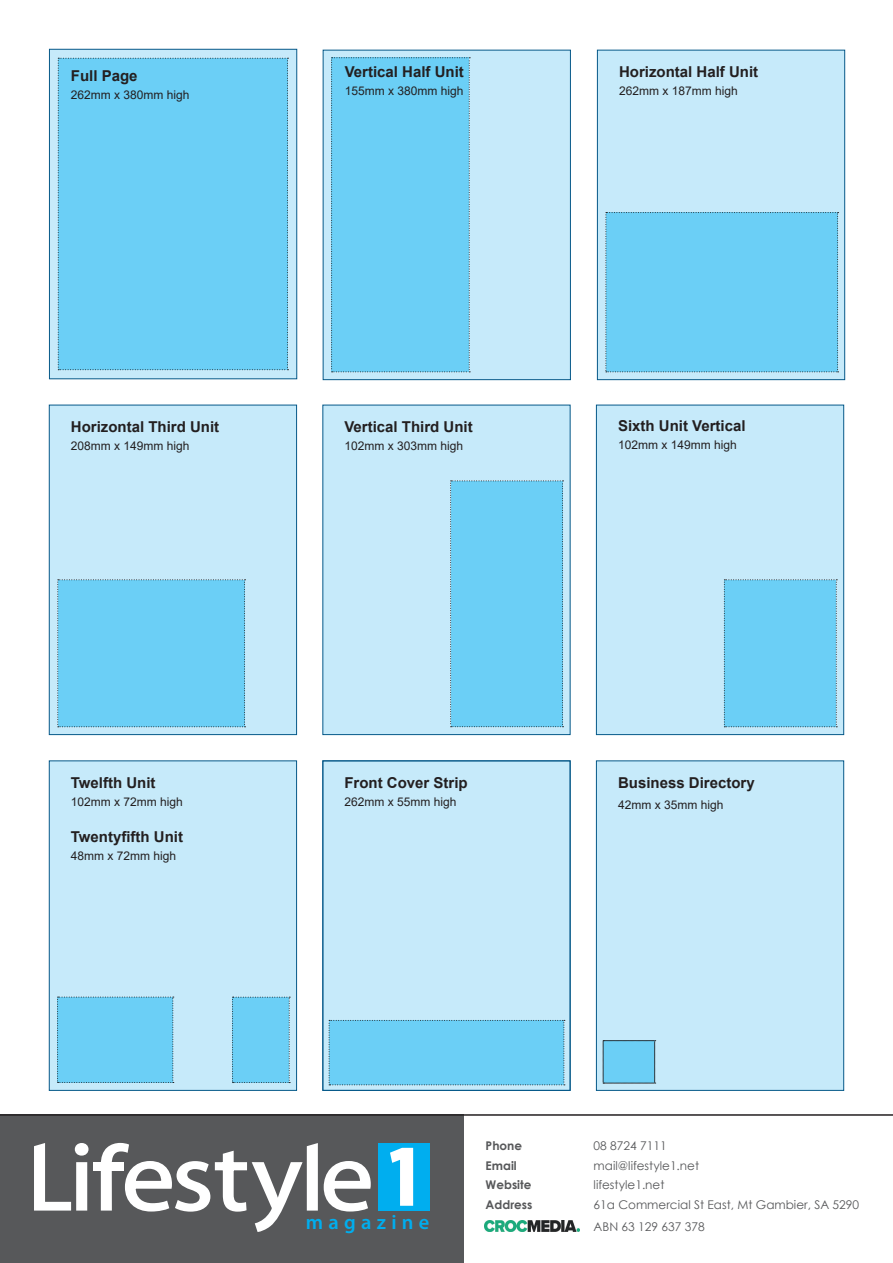
<style>
.page{position:relative;width:893px;height:1263px;background:#fff}
.page>*{position:absolute;margin:0;border:0;box-sizing:border-box;transform-origin:0 0}
.t1{font:600 20.4px "Myriad Pro";letter-spacing:.26em;color:#00aeef}
.t2{font:700 15px "Arial";color:#231f20}
.t3{font:12px "Arial";color:#231f20}
.t4{font:12px "Century Gothic";color:#57585a}
.t5{font:700 12px "Century Gothic";color:#57585a}
</style>
<div class="page">
<div style="left:49px;top:49px;width:248px;height:330px;background:#c6eafa;border:1px solid #065989"></div>
<div style="left:49px;top:760px;width:248px;height:331px;background:#c6eafa;border:1px solid #065989"></div>
<div style="left:596px;top:760px;width:248px;height:331px;background:#c6eafa;border:1px solid #065989"></div>
<div style="left:322px;top:405px;width:248px;height:330px;background:#c6eafa"></div>
<div style="left:596px;top:405px;width:248px;height:330px;background:#c6eafa;border:1px solid #065989"></div>
<div style="left:58px;top:58px;width:230px;height:312px;background:#6bcff6"></div>
<div style="left:450px;top:480px;width:113px;height:247px;background:#6bcff6"></div>
<div style="left:57px;top:997px;width:117px;height:86px;background:#6bcff6"></div>
<svg style="left:603px;top:1040px;width:53px;height:44px;background:#68c4e8"></svg>
<div style="left:724px;top:579px;width:113px;height:148px;background:#6bcff6"></div>
<div style="left:49px;top:405px;width:248px;height:330px;background:#c6eafa;border:1px solid #065989"></div>
<div style="left:57px;top:579px;width:189px;height:148px;background:#6bcff6"></div>
<div style="left:0;top:1115px;width:463px;height:148px;background:#57585a"></div>
<div style="left:378px;top:1143px;width:51px;height:67px;background:#00aeef"></div>
<svg style="left:390px;top:1148px;width:23px;height:58px"></svg>
<svg style="left:34px;top:1142px;width:337px;height:90px"></svg>
<div style="left:94px;top:1162px;width:30px;height:8px;background:#fff"></div>
<hr style="left:0;top:1114px;width:893px;height:2px;background:#231f20">
<img style="left:485px;top:1221px;width:94px;height:10px">
<div style="left:322px;top:760px;width:248px;height:331px;background:#c6eafa"></div>
<div style="left:329px;top:1019px;width:236px;height:66px;background:#6bcff6"></div>
<div style="left:322px;top:760px;width:248px;height:331px;border:1px solid #065989"></div>
<div style="left:232px;top:997px;width:58px;height:86px;background:#6bcff6"></div>
<div style="left:597px;top:50px;width:248px;height:330px;background:#c6eafa;border:1px solid #065989"></div>
<div style="left:605px;top:212px;width:234px;height:160px;background:#6bcff6"></div>
<div style="left:323px;top:50px;width:248px;height:330px;background:#c6eafa;border:1px solid #065989"></div>
<div style="left:331px;top:57px;width:139px;height:315px;background:#6bcff6"></div>
<p class="t2" style="left:71px;top:65px;width:68px">Full Page</p>
<p class="t3" style="left:71px;top:86px;width:120px">262mm x 380mm high</p>
<p class="t2" style="left:345px;top:61px;width:121px">Vertical Half Unit</p>
<p class="t3" style="left:345px;top:83px;width:120px">155mm x 380mm high</p>
<p class="t2" style="left:71px;top:416px;width:150px">Horizontal Third Unit</p>
<p class="t3" style="left:71px;top:438px;width:120px">208mm x 149mm high</p>
<p class="t2" style="left:344px;top:416px;width:130px">Vertical Third Unit</p>
<p class="t3" style="left:344px;top:438px;width:120px">102mm x 303mm high</p>
<p class="t2" style="left:619px;top:61px;width:141px">Horizontal Half Unit</p>
<p class="t3" style="left:619px;top:83px;width:120px">262mm x 187mm high</p>
<p class="t2" style="left:618px;top:415px;width:129px">Sixth Unit Vertical</p>
<p class="t3" style="left:618px;top:436px;width:120px">102mm x 149mm high</p>
<p class="t2" style="left:71px;top:772px;width:86px">Twelfth Unit</p>
<p class="t3" style="left:71px;top:793px;width:114px">102mm x 72mm high</p>
<p class="t2" style="left:71px;top:826px;width:114px">Twentyfifth Unit</p>
<p class="t3" style="left:71px;top:847px;width:107px">48mm x 72mm high</p>
<p class="t2" style="left:344px;top:772px;width:125px">Front Cover Strip</p>
<p class="t3" style="left:344px;top:793px;width:114px">262mm x 55mm high</p>
<p class="t2" style="left:618px;top:772px;width:138px">Business Directory</p>
<p class="t3" style="left:618px;top:796px;width:107px">42mm x 35mm high</p>
<p class="t5" style="left:486px;top:1137px;width:38px">Phone</p>
<p class="t4" style="left:594px;top:1138px;width:75px">08 8724 7111</p>
<p class="t5" style="left:486px;top:1156px;width:33px">Email</p>
<p class="t4" style="left:594px;top:1157px;width:107px">mail@lifestyle1.net</p>
<p class="t5" style="left:486px;top:1176px;width:47px">Website</p>
<p class="t4" style="left:594px;top:1177px;width:72px">lifestyle1.net</p>
<p class="t5" style="left:486px;top:1195px;width:48px">Address</p>
<p class="t4" style="left:594px;top:1196px;width:267px">61a Commercial St East, Mt Gambier, SA 5290</p>
<p class="t1" style="left:306px;top:1209px;width:125px">magazine</p>
<p class="t4" style="left:594px;top:1219px;width:113px">ABN 63 129 637 378</p>
</div>
